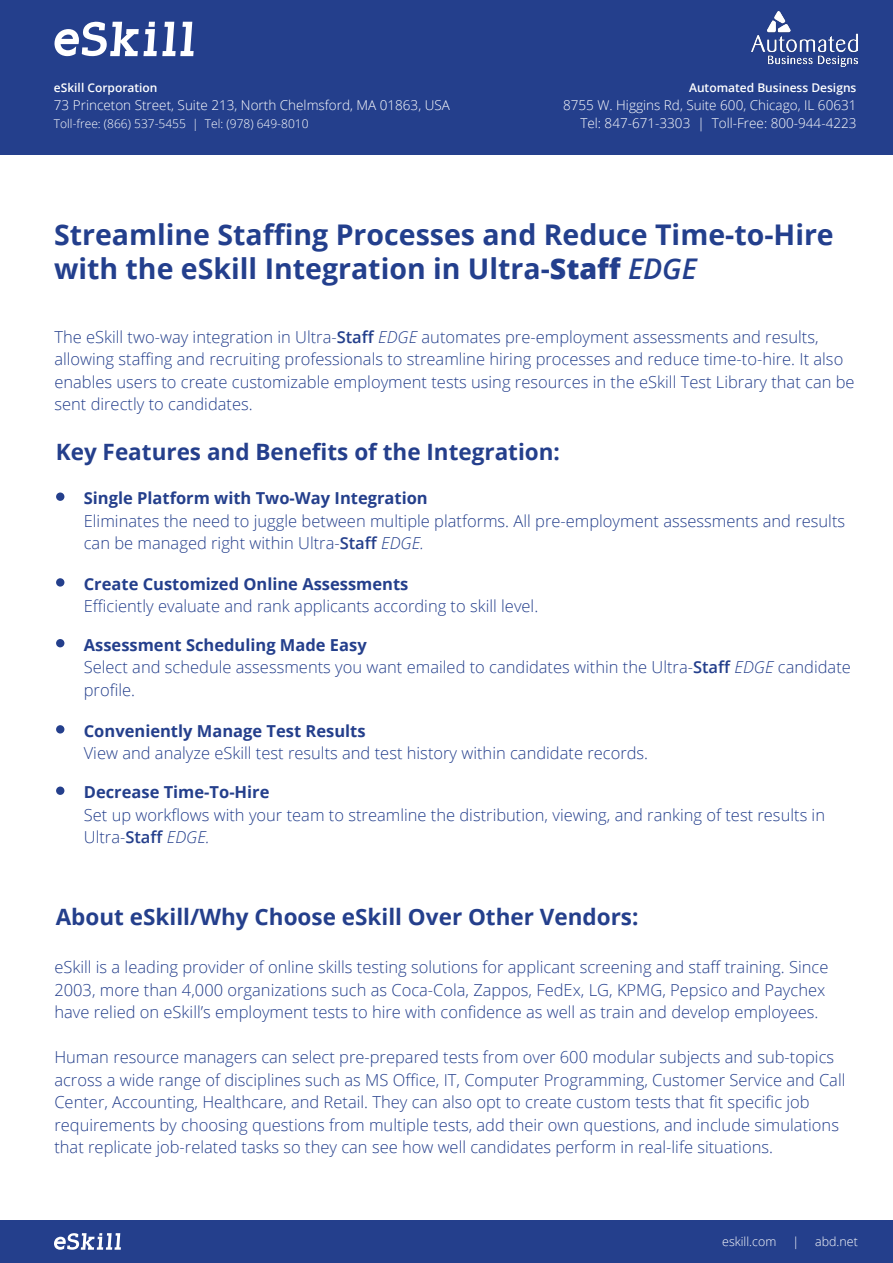
<style>
.page{position:relative;width:893px;height:1263px;background:#fff}
.page>*{position:absolute;margin:0;border:0;box-sizing:border-box;transform-origin:0 0}
.t1{font:700 28.5px/34.2px "Open Sans";color:#233f8d}
.t2{font:700 22.5px "Open Sans";color:#243f8c}
.t3{font:300 16.5px/22.5px "Open Sans";color:#243f8c}
.t4{font:700 16.5px "Open Sans";color:#243f8c}
.t5{font:300 13.5px/18px "Open Sans";color:#fff;text-align:right}
.t6{font:300 12.45px "Open Sans";color:#fff}
.t7{font:600 12px "Open Sans";color:#fff}
.t8{font:300 12px "Open Sans";color:#fff}
.s1{font-weight:800}
.s2{font-weight:600;font-style:italic}
.s3{font-weight:600}
.s4{font-style:italic}
.s5{font-weight:700}
</style>
<div class="page">
<div style="left:0;top:0;width:893px;height:155px;background:#243f8c"></div>
<svg style="left:55px;top:22px;width:139px;height:34px"></svg>
<div style="left:0;top:1220px;width:893px;height:43px;background:#243f8c"></div>
<div style="left:56px;top:492px;width:8px;height:9px;background:#243f8c;border-radius:50%"></div>
<svg style="left:54px;top:1233px;width:67px;height:17px"></svg>
<div style="left:56px;top:578px;width:8px;height:9px;background:#243f8c;border-radius:50%"></div>
<div style="left:56px;top:639px;width:8px;height:8px;background:#243f8c;border-radius:50%"></div>
<div style="left:56px;top:725px;width:8px;height:8px;background:#243f8c;border-radius:50%"></div>
<div style="left:56px;top:786px;width:8px;height:9px;background:#243f8c;border-radius:50%"></div>
<img style="left:751px;top:12px;width:106px;height:55px">
<p class="t7" style="left:54px;top:79px;width:105px">eSkill Corporation</p>
<p class="t5" style="left:54px;top:96px;width:397px">73 Princeton Street, Suite 213, North Chelmsford, MA 01863, USA</p>
<p class="t8" style="left:54px;top:115px;width:256px">Toll-free: (866) 537-5455 | Tel: (978) 649-8010</p>
<p class="t7" style="left:689px;top:79px;width:169px">Automated Business Designs</p>
<p class="t5" style="left:563px;top:95px;width:295px">8755 W. Higgins Rd, Suite 600, Chicago, IL 60631<br>Tel: 847-671-3303 | Toll-Free: 800-944-4223</p>
<h1 class="t1" style="left:54px;top:217px;width:781px">Streamline Staffing Processes and Reduce Time-to-Hire with the eSkill Integration in Ultra-<span class="s1">Staff</span> <span class="s2">EDGE</span></h1>
<p class="t3" style="left:54px;top:325px;width:802px">The eSkill two-way integration in Ultra-<span class="s3">Staff</span> <span class="s4">EDGE</span> automates pre-employment assessments and results, allowing staffing and recruiting professionals to streamline hiring processes and reduce time-to-hire. It also enables users to create customizable employment tests using resources in the eSkill Test Library that can be sent directly to candidates.</p>
<h2 class="t2" style="left:56px;top:436px;width:506px">Key Features and Benefits of the Integration:</h2>
<p class="t4" style="left:84px;top:486px;width:345px">Single Platform with Two-Way Integration</p>
<p class="t3" style="left:84px;top:509px;width:763px">Eliminates the need to juggle between multiple platforms. All pre-employment assessments and results can be managed right within Ultra-<span class="s3">Staff</span> <span class="s4">EDGE.</span></p>
<p class="t4" style="left:84px;top:572px;width:326px">Create Customized Online Assessments</p>
<p class="t3" style="left:84px;top:595px;width:456px">Efficiently evaluate and rank applicants according to skill level.</p>
<p class="t3" style="left:84px;top:633px;width:769px"><span class="s5">Assessment Scheduling Made Easy<br></span>Select and schedule assessments you want emailed to candidates within the Ultra-<span class="s3">Staff</span> <span class="s4">EDGE</span> candidate profile.</p>
<p class="t4" style="left:84px;top:719px;width:283px">Conveniently Manage Test Results</p>
<p class="t3" style="left:84px;top:742px;width:566px">View and analyze eSkill test results and test history within candidate records.</p>
<p class="t4" style="left:84px;top:780px;width:187px">Decrease Time-To-Hire</p>
<p class="t3" style="left:84px;top:803px;width:743px">Set up workflows with your team to streamline the distribution, viewing, and ranking of test results in<br>Ultra-<span class="s3">Staff</span> <span class="s4">EDGE.</span></p>
<h2 class="t2" style="left:56px;top:901px;width:584px">About eSkill/Why Choose eSkill Over Other Vendors:</h2>
<p class="t3" style="left:54px;top:955px;width:776px">eSkill is a leading provider of online skills testing solutions for applicant screening and staff training. Since<br>2003, more than 4,000 organizations such as Coca-Cola, Zappos, FedEx, LG, KPMG, Pepsico and Paychex have relied on eSkill’s employment tests to hire with confidence as well as train and develop employees.</p>
<p class="t3" style="left:54px;top:1045px;width:793px">Human resource managers can select pre-prepared tests from over 600 modular subjects and sub-topics across a wide range of disciplines such as MS Office, IT, Computer Programming, Customer Service and Call Center, Accounting, Healthcare, and Retail. They can also opt to create custom tests that fit specific job requirements by choosing questions from multiple tests, add their own questions, and include simulations that replicate job-related tasks so they can see how well candidates perform in real-life situations.</p>
<p class="t6" style="left:722px;top:1233px;width:56px">eskill.com</p>
<p class="t6" style="left:792px;top:1233px;width:8px">|</p>
<p class="t6" style="left:815px;top:1233px;width:44px">abd.net</p>
</div>
